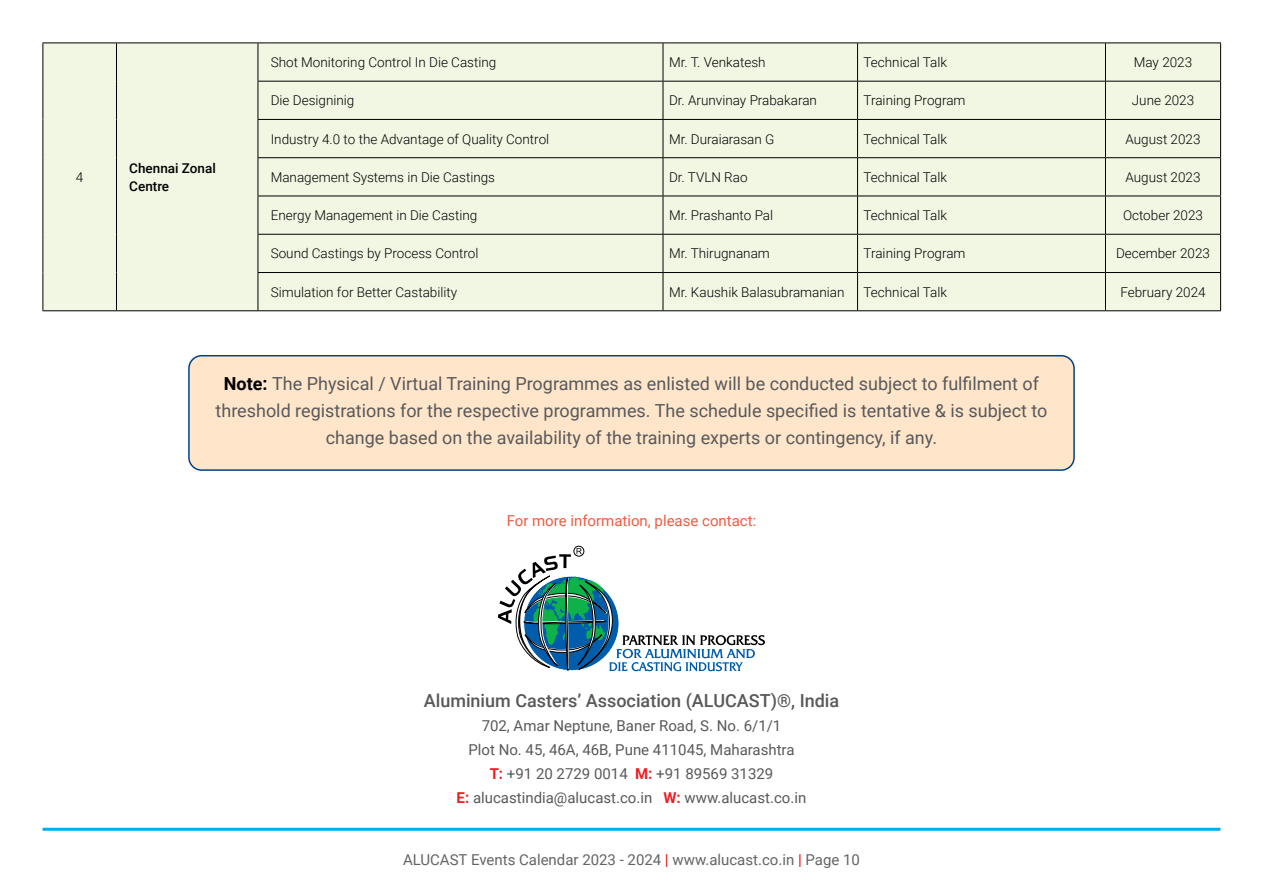
<style>
.page{position:relative;width:1263px;height:893px;background:#fff}
.page>*{position:absolute;margin:0;border:0;box-sizing:border-box;transform-origin:0 0}
.t1{font:18px/27px "Roboto";color:#58595b;text-align:center}
.t2{font:500 18px "Roboto";color:#58595b}
.t3{font:15px/24px "Roboto";color:#58595b;text-align:center}
.t4{font:15px "Roboto";color:#636466}
.t5{font:15px "Roboto";color:#f15b40}
.t6{font:300 13.5px "Roboto";color:#000}
.t7{font:500 13.5px/18px "Roboto";color:#000}
.s1{font-weight:700;color:#000}
.s2{font-weight:700;color:#ed1d24}
.s3{font-weight:500;color:#ed1d24}
</style>
<div class="page">
<hr style="left:43px;top:828px;width:1177px;height:3px;background:#00aeef">
<div style="left:189px;top:356px;width:885px;height:114px;background:#ffe6ca;border-radius:13px"></div>
<div style="left:188px;top:355px;width:887px;height:116px;border:2px solid #004185;border-radius:13px"></div>
<svg style="left:498px;top:548px;width:267px;height:124px"></svg>
<div style="left:574px;top:546px;width:10px;height:10px;border:1px solid #000;border-radius:50%"></div>
<div style="left:44px;top:44px;width:1176px;height:266px;background:#f2f7e4"></div>
<hr style="left:43px;top:43px;width:74px;height:1px;background:#000">
<hr style="left:43px;top:43px;width:1px;height:38px;background:#000">
<hr style="left:117px;top:43px;width:141px;height:1px;background:#000">
<hr style="left:116px;top:43px;width:1px;height:38px;background:#000">
<hr style="left:43px;top:81px;width:1px;height:38px;background:#000">
<hr style="left:116px;top:81px;width:1px;height:38px;background:#000">
<hr style="left:43px;top:119px;width:1px;height:39px;background:#000">
<hr style="left:116px;top:119px;width:1px;height:39px;background:#000">
<hr style="left:43px;top:158px;width:1px;height:38px;background:#000">
<hr style="left:116px;top:158px;width:1px;height:38px;background:#000">
<hr style="left:43px;top:196px;width:1px;height:38px;background:#000">
<hr style="left:116px;top:196px;width:1px;height:38px;background:#000">
<hr style="left:43px;top:234px;width:1px;height:39px;background:#000">
<hr style="left:116px;top:234px;width:1px;height:39px;background:#000">
<hr style="left:43px;top:273px;width:1px;height:37px;background:#000">
<hr style="left:116px;top:273px;width:1px;height:37px;background:#000">
<hr style="left:43px;top:310px;width:74px;height:1px;background:#000">
<hr style="left:117px;top:310px;width:141px;height:1px;background:#000">
<hr style="left:258px;top:43px;width:405px;height:1px;background:#000">
<hr style="left:258px;top:43px;width:1px;height:38px;background:#000">
<hr style="left:663px;top:43px;width:194px;height:1px;background:#000">
<hr style="left:663px;top:43px;width:1px;height:38px;background:#000">
<hr style="left:857px;top:43px;width:248px;height:1px;background:#000">
<hr style="left:857px;top:43px;width:1px;height:38px;background:#000">
<hr style="left:1105px;top:43px;width:116px;height:1px;background:#000">
<hr style="left:1105px;top:43px;width:1px;height:38px;background:#000">
<hr style="left:1220px;top:43px;width:1px;height:38px;background:#000">
<hr style="left:258px;top:81px;width:405px;height:1px;background:#000">
<hr style="left:258px;top:82px;width:1px;height:37px;background:#000">
<hr style="left:663px;top:81px;width:194px;height:1px;background:#000">
<hr style="left:663px;top:82px;width:1px;height:37px;background:#000">
<hr style="left:857px;top:81px;width:248px;height:1px;background:#000">
<hr style="left:857px;top:82px;width:1px;height:37px;background:#000">
<hr style="left:1105px;top:81px;width:116px;height:1px;background:#000">
<hr style="left:1105px;top:82px;width:1px;height:37px;background:#000">
<hr style="left:1220px;top:82px;width:1px;height:37px;background:#000">
<hr style="left:258px;top:119px;width:405px;height:1px;background:#000">
<hr style="left:258px;top:120px;width:1px;height:37px;background:#000">
<hr style="left:663px;top:119px;width:194px;height:1px;background:#000">
<hr style="left:663px;top:120px;width:1px;height:37px;background:#000">
<hr style="left:857px;top:119px;width:248px;height:1px;background:#000">
<hr style="left:857px;top:120px;width:1px;height:37px;background:#000">
<hr style="left:1105px;top:119px;width:116px;height:1px;background:#000">
<hr style="left:1105px;top:120px;width:1px;height:37px;background:#000">
<hr style="left:1220px;top:120px;width:1px;height:37px;background:#000">
<hr style="left:258px;top:157px;width:405px;height:1px;background:#000">
<hr style="left:258px;top:158px;width:1px;height:38px;background:#000">
<hr style="left:663px;top:157px;width:194px;height:1px;background:#000">
<hr style="left:663px;top:158px;width:1px;height:38px;background:#000">
<hr style="left:857px;top:157px;width:248px;height:1px;background:#000">
<hr style="left:857px;top:158px;width:1px;height:38px;background:#000">
<hr style="left:1105px;top:157px;width:116px;height:1px;background:#000">
<hr style="left:1105px;top:158px;width:1px;height:38px;background:#000">
<hr style="left:1220px;top:158px;width:1px;height:38px;background:#000">
<hr style="left:258px;top:196px;width:405px;height:1px;background:#000">
<hr style="left:258px;top:196px;width:1px;height:38px;background:#000">
<hr style="left:663px;top:196px;width:194px;height:1px;background:#000">
<hr style="left:663px;top:196px;width:1px;height:38px;background:#000">
<hr style="left:857px;top:196px;width:248px;height:1px;background:#000">
<hr style="left:857px;top:196px;width:1px;height:38px;background:#000">
<hr style="left:1105px;top:196px;width:116px;height:1px;background:#000">
<hr style="left:1105px;top:196px;width:1px;height:38px;background:#000">
<hr style="left:1220px;top:196px;width:1px;height:38px;background:#000">
<hr style="left:258px;top:234px;width:405px;height:1px;background:#000">
<hr style="left:258px;top:235px;width:1px;height:37px;background:#000">
<hr style="left:663px;top:234px;width:194px;height:1px;background:#000">
<hr style="left:663px;top:235px;width:1px;height:37px;background:#000">
<hr style="left:857px;top:234px;width:248px;height:1px;background:#000">
<hr style="left:857px;top:235px;width:1px;height:37px;background:#000">
<hr style="left:1105px;top:234px;width:116px;height:1px;background:#000">
<hr style="left:1105px;top:235px;width:1px;height:37px;background:#000">
<hr style="left:1220px;top:235px;width:1px;height:37px;background:#000">
<hr style="left:258px;top:272px;width:405px;height:1px;background:#000">
<hr style="left:258px;top:273px;width:1px;height:37px;background:#000">
<hr style="left:663px;top:272px;width:194px;height:1px;background:#000">
<hr style="left:663px;top:273px;width:1px;height:37px;background:#000">
<hr style="left:857px;top:272px;width:248px;height:1px;background:#000">
<hr style="left:857px;top:273px;width:1px;height:37px;background:#000">
<hr style="left:1105px;top:272px;width:116px;height:1px;background:#000">
<hr style="left:1105px;top:273px;width:1px;height:37px;background:#000">
<hr style="left:1220px;top:273px;width:1px;height:37px;background:#000">
<hr style="left:258px;top:310px;width:405px;height:1px;background:#000">
<hr style="left:663px;top:310px;width:194px;height:1px;background:#000">
<hr style="left:857px;top:310px;width:248px;height:1px;background:#000">
<hr style="left:1105px;top:310px;width:116px;height:1px;background:#000">
<p class="t6" style="left:76px;top:168px;width:9px">4</p>
<p class="t7" style="left:129px;top:159px;width:88px">Chennai Zonal<br>Centre</p>
<p class="t6" style="left:271px;top:53px;width:227px">Shot Monitoring Control In Die Casting</p>
<p class="t6" style="left:669px;top:53px;width:98px">Mr. T. Venkatesh</p>
<p class="t6" style="left:863px;top:53px;width:85px">Technical Talk</p>
<p class="t6" style="left:1134px;top:53px;width:60px">May 2023</p>
<p class="t6" style="left:271px;top:91px;width:85px">Die Designinig</p>
<p class="t6" style="left:669px;top:91px;width:149px">Dr. Arunvinay Prabakaran</p>
<p class="t6" style="left:863px;top:91px;width:103px">Training Program</p>
<p class="t6" style="left:1132px;top:91px;width:64px">June 2023</p>
<p class="t6" style="left:271px;top:129px;width:280px">Industry 4.0 to the Advantage of Quality Control</p>
<p class="t6" style="left:669px;top:129px;width:107px">Mr. Duraiarasan G</p>
<p class="t6" style="left:863px;top:129px;width:85px">Technical Talk</p>
<p class="t6" style="left:1125px;top:129px;width:77px">August 2023</p>
<p class="t6" style="left:271px;top:168px;width:226px">Management Systems in Die Castings</p>
<p class="t6" style="left:669px;top:168px;width:80px">Dr. TVLN Rao</p>
<p class="t6" style="left:863px;top:168px;width:85px">Technical Talk</p>
<p class="t6" style="left:1125px;top:168px;width:77px">August 2023</p>
<p class="t6" style="left:271px;top:206px;width:208px">Energy Management in Die Casting</p>
<p class="t6" style="left:669px;top:206px;width:106px">Mr. Prashanto Pal</p>
<p class="t6" style="left:863px;top:206px;width:85px">Technical Talk</p>
<p class="t6" style="left:1123px;top:206px;width:82px">October 2023</p>
<p class="t6" style="left:271px;top:244px;width:209px">Sound Castings by Process Control</p>
<p class="t6" style="left:669px;top:244px;width:102px">Mr. Thirugnanam</p>
<p class="t6" style="left:863px;top:244px;width:103px">Training Program</p>
<p class="t6" style="left:1116px;top:244px;width:95px">December 2023</p>
<p class="t6" style="left:271px;top:282px;width:188px">Simulation for Better Castability</p>
<p class="t6" style="left:669px;top:282px;width:177px">Mr. Kaushik Balasubramanian</p>
<p class="t6" style="left:863px;top:282px;width:85px">Technical Talk</p>
<p class="t6" style="left:1120px;top:282px;width:87px">February 2024</p>
<p class="t1" style="left:216px;top:369px;width:833px"><span class="s1">Note:</span> The Physical / Virtual Training Programmes as enlisted will be conducted subject to fulfilment of threshold registrations for the respective programmes. The schedule specified is tentative &amp; is subject to change based on the availability of the training experts or contingency, if any.</p>
<p class="t5" style="left:507px;top:510px;width:251px">For more information, please contact:</p>
<h1 class="t2" style="left:424px;top:688px;width:417px">Aluminium Casters’ Association (ALUCAST)®, India</h1>
<p class="t3" style="left:457px;top:713px;width:351px">702, Amar Neptune, Baner Road, S. No. 6/1/1<br>Plot No. 45, 46A, 46B, Pune 411045, Maharashtra<br><span class="s2">T:</span> +91 20 2729 0014 <span class="s2">M:</span> +91 89569 31329<br><span class="s2">E:</span> alucastindia@alucast.co.in <span class="s2">W:</span> www.alucast.co.in</p>
<p class="t4" style="left:403px;top:849px;width:458px">ALUCAST Events Calendar 2023 - 2024 <span class="s3">|</span> www.alucast.co.in <span class="s3">|</span> Page 10</p>
</div>
